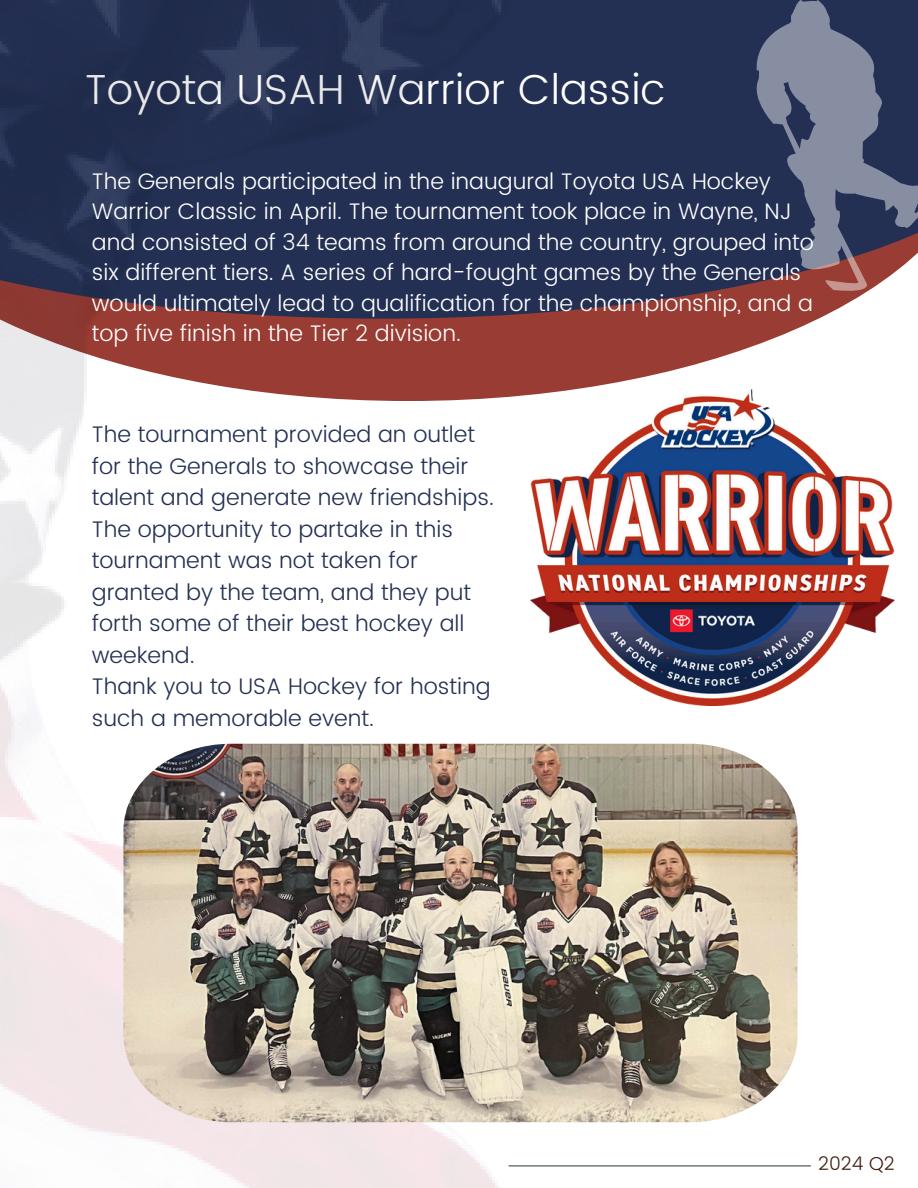
<style>
.page{position:relative;width:918px;height:1188px;background:#fff}
.page>*{position:absolute;margin:0;border:0;box-sizing:border-box;transform-origin:0 0}
.t1{font:300 42px "Poppins";color:#fff}
.t2{font:300 22.5px/30.3px "Poppins";color:#fff}
.t3{font:300 22.5px/31.5px "Poppins";color:#233053}
.t4{font:300 18.75px "Poppins";color:#3c1a0c}
</style>
<div class="page">
<svg style="left:901px;top:0;width:17px;height:267px;background:#41435f"></svg>
<img style="left:0;top:0;width:901px;height:1188px">
<img style="left:123px;top:744px;width:675px;height:378px">
<p class="t1" style="left:85px;top:65px;width:583px">Toyota USAH Warrior Classic</p>
<p class="t2" style="left:92px;top:166px;width:724px">The Generals participated in the inaugural Toyota USA Hockey Warrior Classic in April. The tournament took place in Wayne, NJ and consisted of 34 teams from around the country, grouped into six different tiers. A series of hard-fought games by the Generals would ultimately lead to qualification for the championship, and a top five finish in the Tier 2 division.</p>
<p class="t3" style="left:92px;top:419px;width:404px">The tournament provided an outlet for the Generals to showcase their talent and generate new friendships.<br>The opportunity to partake in this tournament was not taken for granted by the team, and they put forth some of their best hockey all weekend.<br>Thank you to USA Hockey for hosting such a memorable event.</p>
<h2 class="t4" style="left:818px;top:1153px;width:78px">2024 Q2</h2>
</div>
